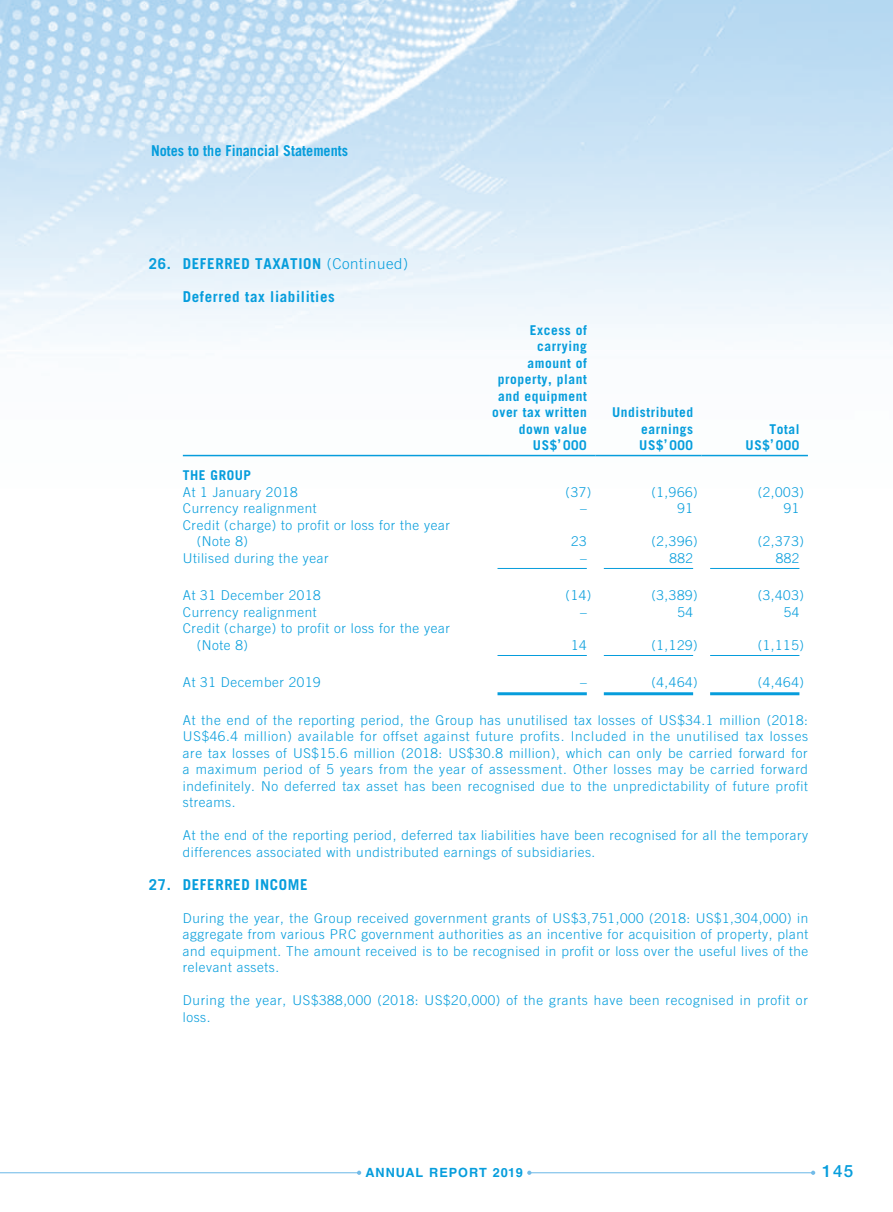
<style>
.page{position:relative;width:893px;height:1212px;background:#fff}
.page>*{position:absolute;margin:0;border:0;box-sizing:border-box;transform-origin:0 0}
.t1{font:500 16.95px "Helvetica Neue LT Std";color:#069ddc}
.t2{font:700 15px "Trade Gothic LT Std";letter-spacing:.04em;color:#069ddc}
.t3{font:700 15px "Trade Gothic LT Std";color:#069ddc;scale:.95 1}
.t4{font:300 13.5px/16.5px "Trade Gothic LT Std";letter-spacing:.04em;color:#069ddc}
.t5{font:700 13.5px/16.5px "Trade Gothic LT Std";letter-spacing:.04em;color:#069ddc;text-align:right}
.t6{font:700 12.75px "Helvetica LT Std";letter-spacing:.08em;color:#069ddc}
.s1{font-weight:300}
</style>
<div class="page">
<img style="left:0;top:0;width:893px;height:1174px">
<div style="left:822px;top:1163px;width:66px;height:26px;background:#fff"></div>
<hr style="left:529px;top:1172px;width:284px;height:1px;background:#72bbe8">
<svg style="left:811px;top:1170px;width:4px;height:5px"></svg>
<svg style="left:527px;top:1170px;width:4px;height:5px"></svg>
<hr style="left:0;top:1172px;width:359px;height:1px;background:#72bbe8">
<svg style="left:357px;top:1170px;width:4px;height:5px"></svg>
<hr style="left:183px;top:455px;width:306px;height:1px;background:#069ddc">
<hr style="left:489px;top:455px;width:106px;height:1px;background:#069ddc">
<hr style="left:595px;top:455px;width:107px;height:1px;background:#069ddc">
<hr style="left:702px;top:455px;width:106px;height:1px;background:#069ddc">
<hr style="left:497px;top:568px;width:90px;height:1px;background:#069ddc">
<hr style="left:604px;top:568px;width:89px;height:1px;background:#069ddc">
<hr style="left:710px;top:568px;width:89px;height:1px;background:#069ddc">
<hr style="left:497px;top:655px;width:90px;height:1px;background:#069ddc">
<hr style="left:604px;top:655px;width:89px;height:1px;background:#069ddc">
<hr style="left:710px;top:655px;width:89px;height:1px;background:#069ddc">
<hr style="left:497px;top:692px;width:90px;height:3px;background:#069ddc">
<hr style="left:604px;top:692px;width:89px;height:3px;background:#069ddc">
<hr style="left:710px;top:692px;width:89px;height:3px;background:#069ddc">
<p class="t3" style="left:151px;top:141px;width:209px">Notes to the Financial Statements</p>
<p class="t2" style="left:149px;top:254px;width:261px">26. DEFERRED TAXATION <span class="s1">(Continued)</span></p>
<p class="t2" style="left:183px;top:287px;width:154px">Deferred tax liabilities</p>
<p class="t5" style="left:492px;top:321px;width:96px">Excess of carrying amount of property, plant and equipment over tax written down value</p>
<p class="t5" style="left:612px;top:404px;width:83px">Undistributed earnings</p>
<p class="t5" style="left:769px;top:420px;width:32px">Total</p>
<p class="t5" style="left:533px;top:437px;width:55px">US$’ 000</p>
<p class="t5" style="left:639px;top:437px;width:55px">US$’ 000</p>
<p class="t5" style="left:746px;top:437px;width:55px">US$’ 000</p>
<p class="t5" style="left:183px;top:467px;width:70px">THE GROUP</p>
<p class="t4" style="left:183px;top:483px;width:116px">At 1 January 2018</p>
<p class="t4" style="left:566px;top:483px;width:27px">(37)</p>
<p class="t4" style="left:651px;top:483px;width:48px">(1,966)</p>
<p class="t4" style="left:758px;top:483px;width:48px">(2,003)</p>
<p class="t4" style="left:183px;top:500px;width:135px">Currency realignment</p>
<p class="t4" style="left:580px;top:500px;width:8px">–</p>
<p class="t4" style="left:677px;top:500px;width:17px">91</p>
<p class="t4" style="left:784px;top:500px;width:17px">91</p>
<p class="t4" style="left:197px;top:516px;width:254px;text-indent:-14px">Credit (charge) to profit or loss for the year (Note 8)</p>
<p class="t4" style="left:571px;top:533px;width:17px">23</p>
<p class="t4" style="left:651px;top:533px;width:48px">(2,396)</p>
<p class="t4" style="left:758px;top:533px;width:48px">(2,373)</p>
<p class="t4" style="left:183px;top:549px;width:147px">Utilised during the year</p>
<p class="t4" style="left:580px;top:549px;width:8px">–</p>
<p class="t4" style="left:669px;top:549px;width:25px">882</p>
<p class="t4" style="left:776px;top:549px;width:25px">882</p>
<p class="t4" style="left:183px;top:587px;width:139px">At 31 December 2018</p>
<p class="t4" style="left:566px;top:587px;width:27px">(14)</p>
<p class="t4" style="left:651px;top:587px;width:48px">(3,389)</p>
<p class="t4" style="left:758px;top:587px;width:48px">(3,403)</p>
<p class="t4" style="left:183px;top:603px;width:135px">Currency realignment</p>
<p class="t4" style="left:580px;top:603px;width:8px">–</p>
<p class="t4" style="left:677px;top:603px;width:17px">54</p>
<p class="t4" style="left:784px;top:603px;width:17px">54</p>
<p class="t4" style="left:197px;top:620px;width:254px;text-indent:-14px">Credit (charge) to profit or loss for the year (Note 8)</p>
<p class="t4" style="left:571px;top:636px;width:17px">14</p>
<p class="t4" style="left:651px;top:636px;width:48px">(1,129)</p>
<p class="t4" style="left:758px;top:636px;width:48px">(1,115)</p>
<p class="t4" style="left:183px;top:674px;width:139px">At 31 December 2019</p>
<p class="t4" style="left:580px;top:674px;width:8px">–</p>
<p class="t4" style="left:651px;top:674px;width:48px">(4,464)</p>
<p class="t4" style="left:758px;top:674px;width:48px">(4,464)</p>
<p class="t4" style="left:183px;top:712px;width:627px;text-align:justify">At the end of the reporting period, the Group has unutilised tax losses of US$34.1 million (2018:<br>US$46.4 million) available for offset against future profits. Included in the unutilised tax losses are tax losses of US$15.6 million (2018: US$30.8 million), which can only be carried forward for a maximum period of 5 years from the year of assessment. Other losses may be carried forward indefinitely. No deferred tax asset has been recognised due to the unpredictability of future profit streams.</p>
<p class="t4" style="left:183px;top:827px;width:627px">At the end of the reporting period, deferred tax liabilities have been recognised for all the temporary differences associated with undistributed earnings of subsidiaries.</p>
<p class="t2" style="left:149px;top:875px;width:160px">27. DEFERRED INCOME</p>
<p class="t4" style="left:183px;top:910px;width:627px;text-align:justify">During the year, the Group received government grants of US$3,751,000 (2018: US$1,304,000) in aggregate from various PRC government authorities as an incentive for acquisition of property, plant and equipment. The amount received is to be recognised in profit or loss over the useful lives of the relevant assets.</p>
<p class="t4" style="left:183px;top:992px;width:626px">During the year, US$388,000 (2018: US$20,000) of the grants have been recognised in profit or loss.</p>
<p class="t6" style="left:365px;top:1165px;width:159px">ANNUAL REPORT 2019</p>
<p class="t1" style="left:822px;top:1161px;width:32px">145</p>
</div>
